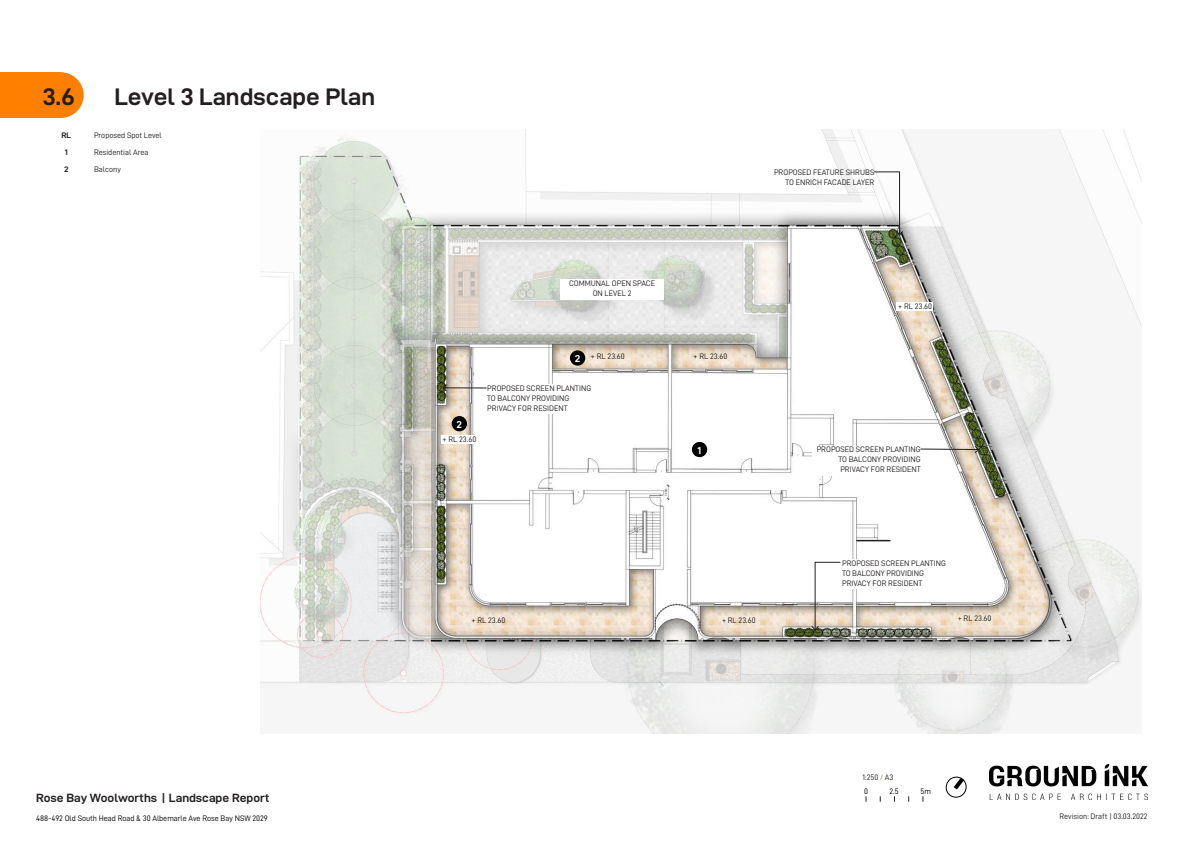
<style>
.page{position:relative;width:1191px;height:842px;background:#fff}
.page>*{position:absolute;margin:0;border:0;box-sizing:border-box;transform-origin:0 0}
.Table_of_Content{font:24px "D DIN Exp Bold";color:#231f20}
.t1{font:12px "D DIN Exp Bold";color:#231f20}
.Section{font:10px "D DIN Exp Bold";color:#fff}
.Content{font:8px/13.3px "D DIN";color:#231f20}
.t2{font:8px "D DIN";color:#000}
.Content-2{font:8px "D DIN Exp Bold";color:#231f20}
.s1{color:#55883d}
.s2{color:#000}
</style>
<div class="page">
<div style="left:38px;top:72px;width:46px;height:46px;background:#ff7f00;border-radius:50%"></div>
<div style="left:0;top:72px;width:61px;height:46px;background:#ff7f00"></div>
<svg style="left:945px;top:776px;width:22px;height:22px"></svg>
<img style="left:261px;top:154px;width:880px;height:579px">
<img style="left:313px;top:137px;width:821px;height:591px">
<img style="left:386px;top:137px;width:45px;height:589px">
<img style="left:431px;top:129px;width:701px;height:597px">
<div style="left:842px;top:559px;width:109px;height:30px;background:#fff"></div>
<svg style="left:811px;top:562px;width:30px;height:69px"></svg>
<svg style="left:873px;top:171px;width:30px;height:65px"></svg>
<div style="left:487px;top:384px;width:109px;height:30px;background:#fff"></div>
<div style="left:811px;top:446px;width:109px;height:29px;background:#fff"></div>
<svg style="left:920px;top:446px;width:59px;height:7px"></svg>
<div style="left:560px;top:279px;width:104px;height:21px;background:#fff"></div>
<div style="left:692px;top:442px;width:15px;height:15px;background:#000;border-radius:50%"></div>
<div style="left:452px;top:416px;width:15px;height:15px;background:#000;border-radius:50%"></div>
<div style="left:570px;top:350px;width:15px;height:16px;background:#000;border-radius:50%"></div>
<img style="left:989px;top:764px;width:158px;height:36px">
<hr style="left:443px;top:388px;width:43px;height:1px;background:#231f20">
<svg style="left:442px;top:384px;width:5px;height:8px"></svg>
<div style="left:441px;top:435px;width:37px;height:8px;background:#fff"></div>
<div style="left:896px;top:302px;width:37px;height:9px;background:#fff"></div>
<p class="Table_of_Content" style="left:43px;top:83px;width:34px">3.6</p>
<p class="Table_of_Content" style="left:115px;top:83px;width:262px">Level 3 Landscape Plan</p>
<p class="Content-2" style="left:61px;top:131px;width:11px">RL</p>
<p class="Content" style="left:94px;top:129px;width:69px">Proposed Spot Level</p>
<p class="Content-2" style="left:65px;top:148px;width:5px">1</p>
<p class="Content" style="left:94px;top:146px;width:56px">Residential Area</p>
<p class="Content-2" style="left:64px;top:165px;width:6px">2</p>
<p class="Content" style="left:94px;top:163px;width:28px">Balcony</p>
<h2 class="t1" style="left:36px;top:791px;width:235px">Rose Bay Woolworths | Landscape Report</h2>
<p class="t2" style="left:36px;top:813px;width:233px">488-492 Old South Head Road &amp; 30 Albemarle Ave Rose Bay NSW 2029</p>
<p class="Content" style="left:774px;top:166px;width:102px">PROPOSED FEATURE SHRUBS</p>
<p class="Content" style="left:785px;top:176px;width:90px">TO ENRICH FACADE LAYER</p>
<p class="Content" style="left:569px;top:277px;width:88px">COMMUNAL OPEN SPACE</p>
<p class="Content" style="left:592px;top:287px;width:40px">ON LEVEL 2</p>
<p class="Section" style="left:575px;top:353px;width:7px">2</p>
<p class="Content" style="left:591px;top:350px;width:35px">+ RL 23.60</p>
<p class="Content" style="left:693px;top:350px;width:35px">+ RL 23.60</p>
<p class="Section" style="left:456px;top:419px;width:7px">2</p>
<p class="Content" style="left:442px;top:432px;width:35px">+ RL 23.60</p>
<p class="Content" style="left:487px;top:381px;width:105px">PROPOSED SCREEN PLANTING</p>
<p class="Content" style="left:487px;top:391px;width:84px">TO BALCONY PROVIDING</p>
<p class="Content" style="left:487px;top:401px;width:82px">PRIVACY FOR RESIDENT</p>
<p class="Content" style="left:471px;top:614px;width:35px">+ RL 23.60</p>
<p class="Section" style="left:697px;top:445px;width:5px">1</p>
<p class="Content" style="left:722px;top:614px;width:35px">+ RL 23.60</p>
<p class="Content" style="left:898px;top:300px;width:35px">+ RL 23.60</p>
<p class="Content" style="left:816px;top:443px;width:105px">PROPOSED SCREEN PLANTING</p>
<p class="Content" style="left:838px;top:453px;width:84px">TO BALCONY PROVIDING</p>
<p class="Content" style="left:840px;top:463px;width:82px">PRIVACY FOR RESIDENT</p>
<p class="Content" style="left:842px;top:556px;width:105px">PROPOSED SCREEN PLANTING</p>
<p class="Content" style="left:842px;top:566px;width:84px">TO BALCONY PROVIDING</p>
<p class="Content" style="left:842px;top:576px;width:82px">PRIVACY FOR RESIDENT</p>
<p class="Content" style="left:957px;top:611px;width:35px">+ RL 23.60</p>
<p class="Content" style="left:862px;top:771px;width:32px">1:250 <span class="s1">/</span> A3<br><span class="s2">0</span></p>
<p class="t2" style="left:889px;top:786px;width:11px">2.5</p>
<p class="t2" style="left:920px;top:786px;width:12px">5m</p>
<p class="Content" style="left:1059px;top:809px;width:90px">Revision: Draft | 03.03.2022</p>
</div>
